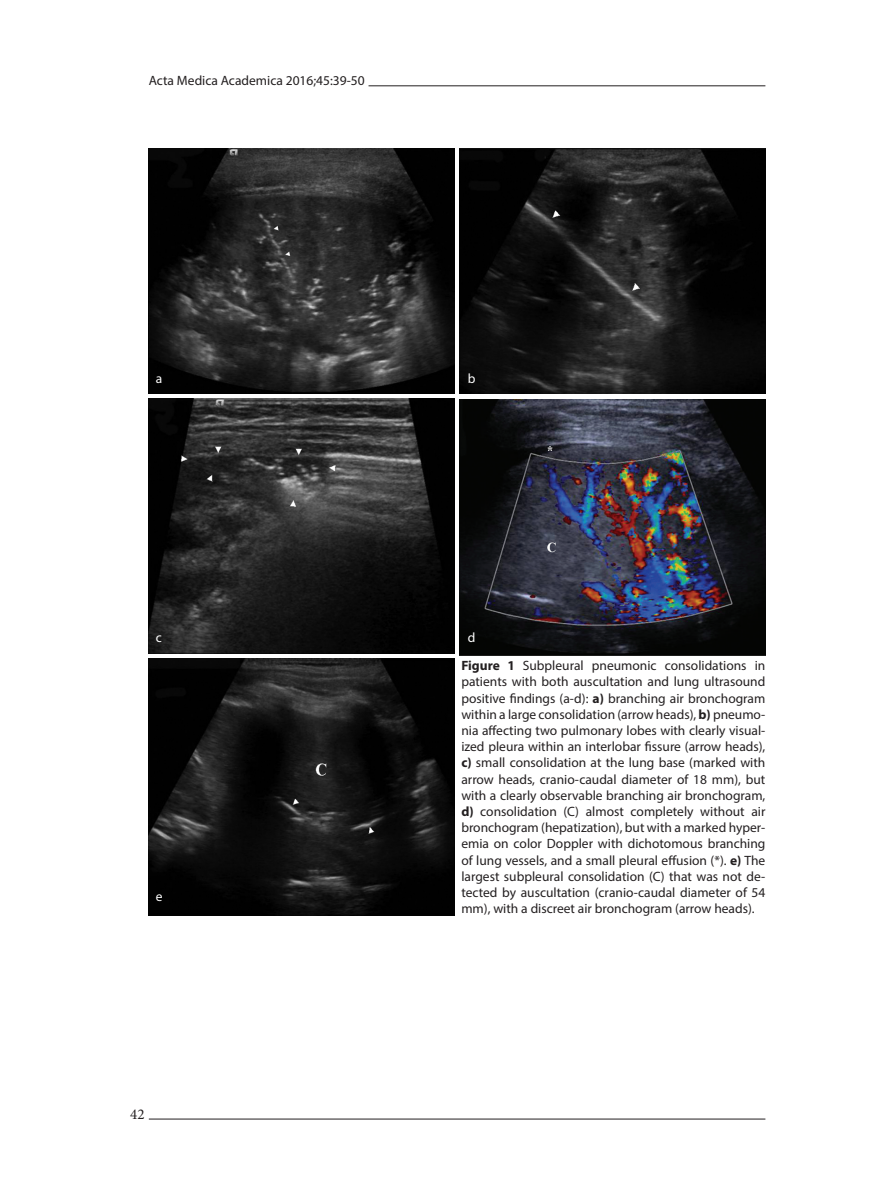
<style>
.page{position:relative;width:893px;height:1191px;background:#fff}
.page>*{position:absolute;margin:0;border:0;box-sizing:border-box;transform-origin:0 0}
.t1{font:15px "Minion Pro";color:#231f20}
.t2{font:13.5px/16.2px "Myriad Pro";color:#231f20;text-align:justify}
.t3{font:13.5px "Myriad Pro";color:#fff}
.s1{font-weight:700}
</style>
<div class="page">
<hr style="left:149px;top:1118px;width:616px;height:1px;background:#231f20">
<hr style="left:369px;top:85px;width:396px;height:1px;background:#231f20">
<img style="left:149px;top:149px;width:305px;height:244px">
<img style="left:460px;top:149px;width:305px;height:244px">
<img style="left:149px;top:398px;width:305px;height:255px">
<img style="left:460px;top:400px;width:305px;height:255px">
<img style="left:149px;top:658px;width:305px;height:257px">
<p class="t2" style="left:149px;top:72px;width:217px">Acta Medica Academica 2016;45:39-50</p>
<p class="t3" style="left:156px;top:370px;width:8px">a</p>
<p class="t3" style="left:468px;top:370px;width:9px">b</p>
<p class="t3" style="left:156px;top:629px;width:8px">c</p>
<p class="t3" style="left:468px;top:629px;width:9px">d</p>
<p class="t3" style="left:156px;top:888px;width:8px">e</p>
<p class="t1" style="left:130px;top:1104px;width:16px">42</p>
<p class="t2" style="left:461px;top:657px;width:306px"><span class="s1">Figure 1</span> Subpleural pneumonic consolidations in patients with both auscultation and lung ultrasound positive findings (a-d): <span class="s1">a)</span> branching air bronchogram within a large consolidation (arrow heads), <span class="s1">b)</span> pneumo&shy;nia affecting two pulmonary lobes with clearly visual&shy;ized pleura within an interlobar fissure (arrow heads), <span class="s1">c)</span> small consolidation at the lung base (marked with arrow heads, cranio-caudal diameter of 18 mm), but with a clearly observable branching air bronchogram, <span class="s1">d)</span> consolidation (C) almost completely without air bronchogram (hepatization), but with a marked hyper&shy;emia on color Doppler with dichotomous branching of lung vessels, and a small pleural effusion (*). <span class="s1">e)</span> The largest subpleural consolidation (C) that was not de&shy;tected by auscultation (cranio-caudal diameter of 54 mm), with a discreet air bronchogram (arrow heads).</p>
</div>
